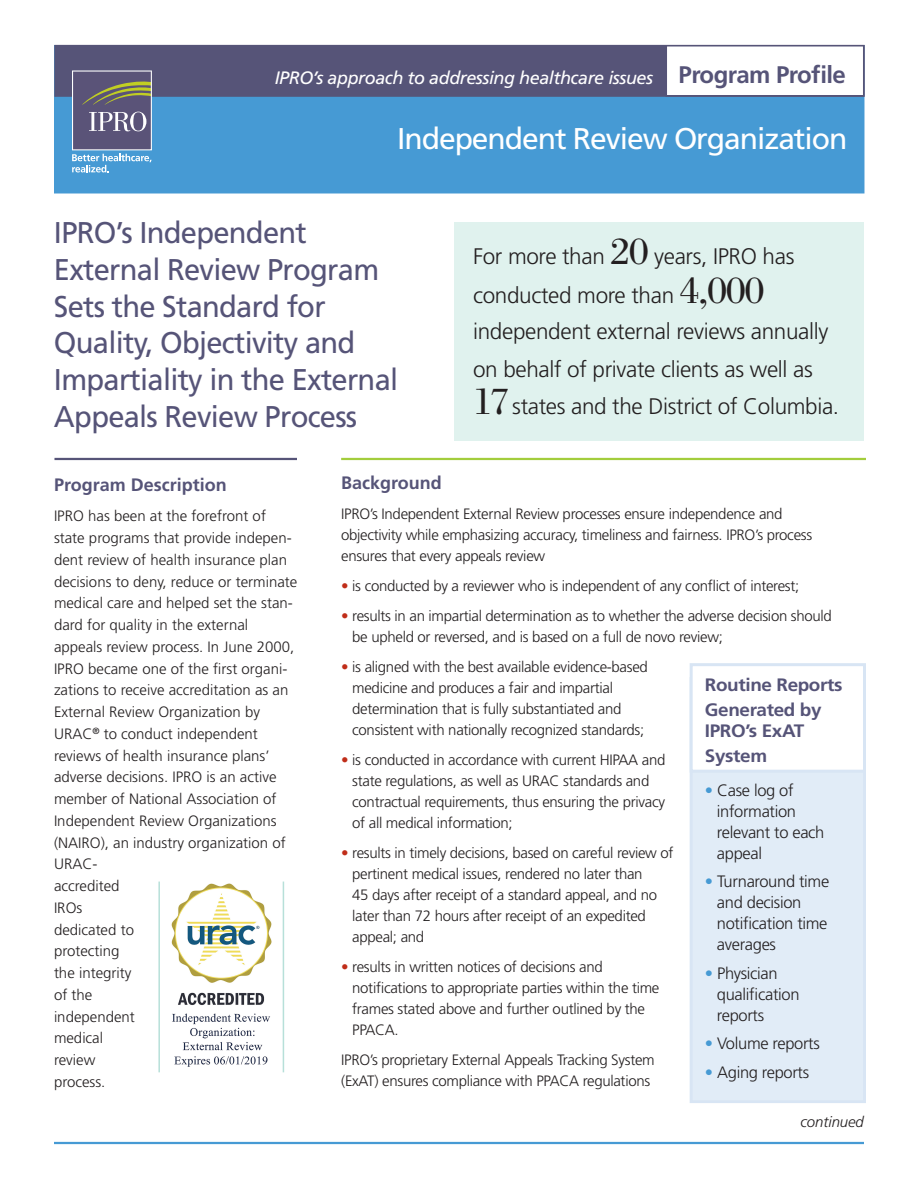
<style>
.page{position:relative;width:918px;height:1188px;background:#fff}
.page>*{position:absolute;margin:0;border:0;box-sizing:border-box;transform-origin:0 0}
.t1{font:30px/36.8px "Frutiger LT Std";letter-spacing:-.025em;color:#565478}
.t2{font:30px "Frutiger LT Std";letter-spacing:-.035em;color:#fff}
.t3{font:700 24px "Frutiger LT Std";letter-spacing:-.025em;color:#565478}
.t4{font:300 22.5px/37.5px "Frutiger LT Std";letter-spacing:-.015em;color:#231f20}
.t5{font:italic 18px "Frutiger LT Std";letter-spacing:-.025em;color:#fff}
.t6{font:700 18px/25.2px "Frutiger LT Std";letter-spacing:-.02em;color:#565478;scale:1.05 1}
.t7{font:700 18px "Frutiger LT Std";color:#565478}
.t8{font:300 16.5px/21px "Frutiger LT Std";letter-spacing:-.02em;color:#231f20}
.t9{font:300 15px/21px "Frutiger LT Std";letter-spacing:-.02em;color:#231f20}
.t10{font:300 15px/21.8px "Frutiger LT Std";color:#231f20}
.t11{font:italic 300 15px "Frutiger LT Std";letter-spacing:-.005em;color:#231f20}
.s1{font-family:"Bodoni Std";font-weight:400;font-size:39px}
.s2{color:#c02d19}
.s3{color:#469ad4}
</style>
<div class="page">
<hr style="left:341px;top:458px;width:525px;height:2px;background:#a3cd3c">
<hr style="left:54px;top:458px;width:243px;height:2px;background:#565478">
<div style="left:454px;top:222px;width:410px;height:219px;background:#e0f2ee"></div>
<img style="left:171px;top:883px;width:114px;height:190px">
<hr style="left:54px;top:1142px;width:810px;height:2px;background:#469ad4">
<div style="left:56px;top:46px;width:807px;height:146px;background:#469ad4"></div>
<div style="left:54px;top:45px;width:810px;height:149px;border:2px solid #469ad4"></div>
<div style="left:55px;top:46px;width:809px;height:50px;background:#565478"></div>
<div style="left:54px;top:45px;width:810px;height:52px;border:1px solid #565478"></div>
<div style="left:667px;top:46px;width:196px;height:49px;background:#fff"></div>
<div style="left:666px;top:45px;width:198px;height:52px;border:2px solid #565478"></div>
<svg style="left:72px;top:70px;width:80px;height:102px"></svg>
<div style="left:693px;top:680px;width:170px;height:420px;background:#e1ecf7"></div>
<div style="left:690px;top:677px;width:176px;height:426px;border:3px solid #d8e5f4"></div>
<div style="left:693px;top:666px;width:170px;height:104px;background:#fff"></div>
<div style="left:690px;top:663px;width:176px;height:110px;border:3px solid #d8e5f4"></div>
<hr style="left:158px;top:882px;width:2px;height:190px;background:#b7e0d9">
<hr style="left:283px;top:882px;width:1px;height:190px;background:#b7e0d9">
<h2 class="t3" style="left:679px;top:64px;width:169px">Program Profile</h2>
<h1 class="t2" style="left:397px;top:127px;width:452px">Independent Review Organization</h1>
<p class="t5" style="left:275px;top:70px;width:380px">IPRO’s approach to addressing healthcare issues</p>
<h1 class="t1" style="left:54px;top:217px;width:346px">IPRO’s Independent<br>External Review Program<br>Sets the Standard for<br>Quality, Objectivity and<br>Impartiality in the External<br>Appeals Review Process</h1>
<h3 class="t4" style="left:473px;top:239px;width:323px;line-height:39px">For more than <span class="s1">20</span> years, IPRO has conducted more than <span class="s1">4,000</span></h3>
<h3 class="t4" style="left:473px;top:315px;width:368px">independent external reviews annually on behalf of private clients as well as<br><span class="s1">17</span>states and the District of Columbia.</h3>
<p class="t7" style="left:54px;top:477px;width:174px">Program Description</p>
<p class="t10" style="left:54px;top:506px;width:245px">IPRO has been at the forefront of state programs that provide indepen - dent review of health insurance plan decisions to deny, reduce or terminate medical care and helped set the stan - dard for quality in the external appeals review process. In June 2000,<br>IPRO became one of the first organi - za tions to receive accredita tion as an<br>External Review Organiza tion by<br>URAC<sup>®</sup> to conduct inde pendent reviews of health in sur ance plans’ adverse deci sions. IPRO is an active member of National Association of<br>Independent Review Organizations (NAIRO), an industry organization of<br>URAC-<br>accredited<br>IROs<br>dedicated to<br>protecting<br>the integrity<br>of the<br>independent<br>medical<br>review<br>process.</p>
<p class="t7" style="left:341px;top:476px;width:102px">Background</p>
<p class="t9" style="left:341px;top:505px;width:473px">IPRO’s Independent External Review processes ensure independence and objectivity while emphasizing accuracy, timeliness and fairness. IPRO’s process ensures that every appeals review</p>
<p class="t9" style="left:341px;top:577px;width:460px"><span class="s2">•</span> is conducted by a reviewer who is independent of any conflict of interest;</p>
<p class="t9" style="left:352px;top:607px;width:481px;text-indent:-11px"><span class="s2">•</span> results in an impartial determination as to whether the adverse decision should be upheld or reversed, and is based on a full de novo review;</p>
<p class="t9" style="left:352px;top:658px;width:297px;text-indent:-11px"><span class="s2">•</span> is aligned with the best available evidence-based medicine and produces a fair and impartial determination that is fully substantiated and consistent with nationally recognized standards;</p>
<p class="t9" style="left:352px;top:751px;width:315px;text-indent:-11px"><span class="s2">•</span> is conducted in accordance with current HIPAA and state regulations, as well as URAC standards and contractual requirements, thus ensuring the privacy of all medical information;</p>
<p class="t9" style="left:352px;top:844px;width:323px;text-indent:-11px"><span class="s2">•</span> results in timely decisions, based on careful review of pertinent medical issues, rendered no later than<br>45 days after receipt of a standard appeal, and no later than 72 hours after receipt of an expedited appeal; and</p>
<p class="t9" style="left:352px;top:958px;width:309px;text-indent:-11px"><span class="s2">•</span> results in written notices of decisions and notifications to appropriate parties within the time frames stated above and further outlined by the PPACA.</p>
<p class="t9" style="left:341px;top:1051px;width:315px">IPRO’s proprietary External Appeals Tracking System (ExAT) ensures compliance with PPACA regulations</p>
<p class="t6" style="left:705px;top:673px;width:132px">Routine Reports<br>Generated by</p>
<p class="t6" style="left:705px;top:719px;width:96px">IPRO’s ExAT<br>System</p>
<p class="t8" style="left:717px;top:781px;width:109px;text-indent:-12px"><span class="s3">•</span> Case log of information relevant to each appeal</p>
<p class="t8" style="left:717px;top:872px;width:114px;text-indent:-12px"><span class="s3">•</span> Turnaround time and decision notification time averages</p>
<p class="t8" style="left:717px;top:964px;width:84px;text-indent:-12px"><span class="s3">•</span> Physician qualification reports</p>
<p class="t8" style="left:705px;top:1034px;width:116px"><span class="s3">•</span> Volume reports</p>
<p class="t8" style="left:705px;top:1063px;width:106px"><span class="s3">•</span> Aging reports</p>
<p class="t11" style="left:800px;top:1115px;width:65px">continued</p>
</div>
